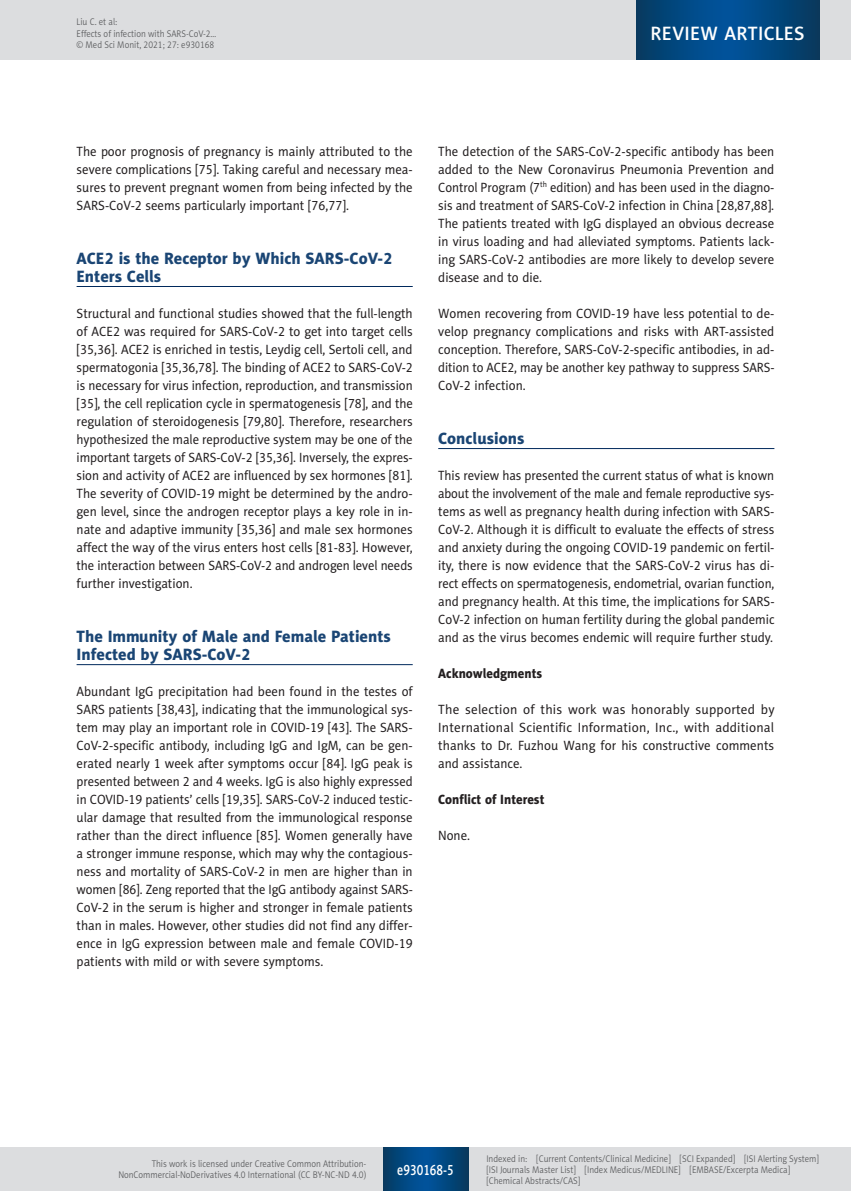
<style>
.page{position:relative;width:851px;height:1191px;background:#fff}
.page>*{position:absolute;margin:0;border:0;box-sizing:border-box;transform-origin:0 0}
.t1{font:19.5px "Naomi Sans EFN Medium";letter-spacing:.015em;color:#fff}
.MSM_Headline_1{font:16.5px/18px "Naomi Sans EFN Heavy";color:#1a4574}
.t2{font:15px "Naomi Sans EFN Medium";color:#fff;scale:.8 1}
.MSM_Body{font:13.5px/18px "Naomi Sans EFN";color:#231f20;text-align:justify;scale:.95 1}
.MSM_Body-2{font:13.5px/18px "Naomi Sans EFN";color:#231f20;text-align:justify;scale:.94 1}
.MSM_Body-3{font:13.5px/18px "Naomi Sans EFN";color:#231f20;text-align:justify}
.MSM_Headline_2{font:13.5px "Naomi Sans EFN Heavy";color:#231f20;scale:.95 1}
.t3{font:9.75px/11.2px "Naomi Sans EFN Light";color:#57585a;scale:.9 1}
</style>
<div class="page">
<hr style="left:77px;top:286px;width:335px;height:1px;background:#00295c">
<hr style="left:77px;top:664px;width:335px;height:1px;background:#00295c">
<hr style="left:438px;top:448px;width:336px;height:1px;background:#00295c">
<div style="left:0;top:1148px;width:850px;height:43px;background:#dcdddf"></div>
<svg style="left:383px;top:1147px;width:85px;height:43px;background:#02477e"></svg>
<div style="left:0;top:0;width:850px;height:60px;background:#dcdddf"></div>
<svg style="left:636px;top:0;width:183px;height:60px;background:#02477e"></svg>
<p class="t3" style="left:77px;top:16px;width:157px">Liu C. et al:<br>Effects of infection with SARS-CoV-2… © Med Sci Monit, 2021; 27: e930168</p>
<h1 class="t1" style="left:650px;top:22px;width:155px">REVIEW ARTICLES</h1>
<p class="MSM_Body" style="left:77px;top:142px;width:355px">The poor prognosis of pregnancy is mainly attributed to the severe complications [75]. Taking careful and necessary mea&shy;sures to prevent pregnant women from being infected by the SARS-CoV-2 seems particularly important [76,77].</p>
<p class="MSM_Headline_1" style="left:77px;top:249px;width:317px">ACE2 is the Receptor by Which SARS-CoV-2<br>Enters Cells</p>
<p class="MSM_Body" style="left:77px;top:304px;width:355px">Structural and functional studies showed that the full-length of ACE2 was required for SARS-CoV-2 to get into target cells [35,36]. ACE2 is enriched in testis, Leydig cell, Sertoli cell, and spermatogonia [35,36,78]. The binding of ACE2 to SARS-CoV-2 is necessary for virus infection, reproduction, and transmission [35], the cell replication cycle in spermatogenesis [78], and the regulation of steroidogenesis [79,80]. Therefore, researchers hypothesized the male reproductive system may be one of the important targets of SARS-CoV-2 [35,36]. Inversely, the expres&shy;sion and activity of ACE2 are influenced by sex hormones [81].<br>The severity of COVID-19 might be determined by the andro&shy;gen level, since the androgen receptor plays a key role in in&shy;nate and adaptive immunity [35,36] and male sex hormones affect the way of the virus enters host cells [81-83]. However, the interaction between SARS-CoV-2 and androgen level needs further investigation.</p>
<p class="MSM_Headline_1" style="left:77px;top:627px;width:316px">The Immunity of Male and Female Patients<br>Infected by SARS-CoV-2</p>
<p class="MSM_Body" style="left:77px;top:682px;width:355px">Abundant IgG precipitation had been found in the testes of SARS patients [38,43], indicating that the immunological sys&shy;tem may play an important role in COVID-19 [43]. The SARS-CoV-2-specific antibody, including IgG and IgM, can be gen&shy;erated nearly 1 week after symptoms occur [84]. IgG peak is presented between 2 and 4 weeks. IgG is also highly expressed in COVID-19 patients’ cells [19,35]. SARS-CoV-2 induced testic&shy;ular damage that resulted from the immunological response rather than the direct influence [85]. Women generally have a stronger immune response, which may why the contagious&shy;ness and mortality of SARS-CoV-2 in men are higher than in women [86]. Zeng reported that the IgG antibody against SARS-CoV-2 in the serum is higher and stronger in female patients than in males. However, other studies did not find any differ&shy;ence in IgG expression between male and female COVID-19 patients with mild or with severe symptoms.</p>
<p class="MSM_Body" style="left:438px;top:142px;width:355px">The detection of the SARS-CoV-2-specific antibody has been added to the New Coronavirus Pneumonia Prevention and Control Program (7<sup>th</sup> edition) and has been used in the diagno&shy;sis and treatment of SARS-CoV-2 infection in China [28,87,88].<br>The patients treated with IgG displayed an obvious decrease in virus loading and had alleviated symptoms. Patients lack&shy;ing SARS-CoV-2 antibodies are more likely to develop severe disease and to die.</p>
<p class="MSM_Body" style="left:438px;top:304px;width:355px">Women recovering from COVID-19 have less potential to de&shy;velop pregnancy complications and risks with ART-assisted conception. Therefore, SARS-CoV-2-specific antibodies, in ad&shy;dition to ACE2, may be another key pathway to suppress SARS-CoV-2 infection.</p>
<p class="MSM_Headline_1" style="left:438px;top:429px;width:88px">Conclusions</p>
<p class="MSM_Body-2" style="left:438px;top:466px;width:359px">This review has presented the current status of what is known about the involvement of the male and female reproductive sys&shy;tems as well as pregnancy health during infection with SARS-CoV-2. Although it is difficult to evaluate the effects of stress and anxiety during the ongoing COVID-19 pandemic on fertil&shy;ity, there is now evidence that the SARS-CoV-2 virus has di&shy;rect effects on spermatogenesis, endometrial, ovarian function, and pregnancy health. At this time, the implications for SARS-CoV-2 infection on human fertility during the global pandemic and as the virus becomes endemic will require further study.</p>
<p class="MSM_Headline_2" style="left:438px;top:665px;width:111px">Acknowledgments</p>
<p class="MSM_Body-3" style="left:438px;top:700px;width:338px">The selection of this work was honorably supported by International Scientific Information, Inc., with additional thanks to Dr. Fuzhou Wang for his constructive comments and assistance.</p>
<p class="MSM_Headline_2" style="left:438px;top:791px;width:113px">Conflict of Interest</p>
<p class="MSM_Body" style="left:438px;top:826px;width:35px">None.</p>
<p class="t3" style="left:118px;top:1158px;width:277px;text-align:right">This work is licensed under Creative Common Attribution-<br>NonCommercial-NoDerivatives 4.0 International (CC BY-NC-ND 4.0)</p>
<p class="t2" style="left:397px;top:1160px;width:72px">e930168-5</p>
<p class="t3" style="left:486px;top:1152px;width:371px">Indexed in: [Current Contents/Clinical Medicine] [SCI Expanded] [ISI Alerting System] [ISI Journals Master List] [Index Medicus/MEDLINE] [EMBASE/Excerpta Medica] [Chemical Abstracts/CAS]</p>
</div>
